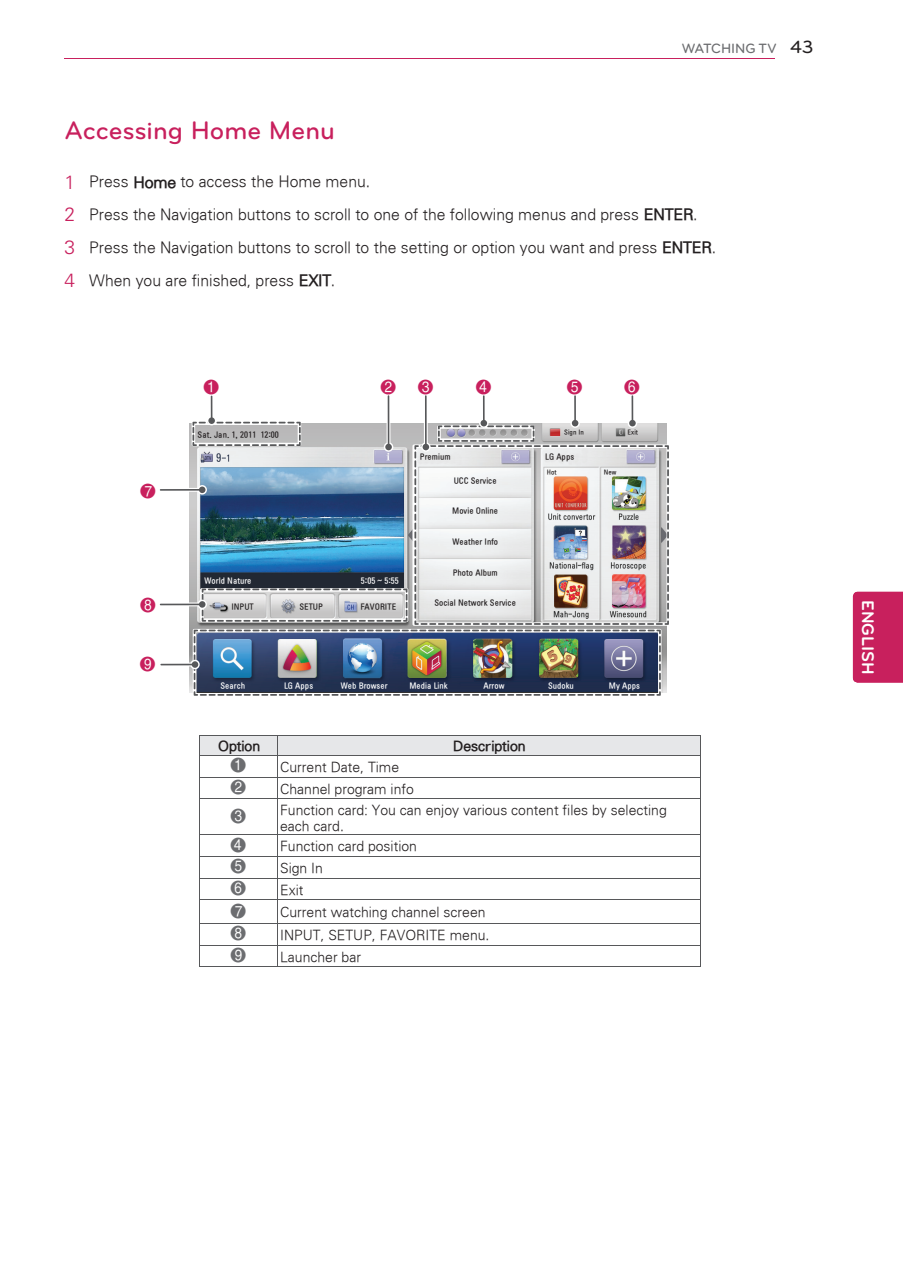
<style>
.page{position:relative;width:903px;height:1275px;background:#fff}
.page>*{position:absolute;margin:0;border:0;box-sizing:border-box;transform-origin:0 0}
.t1{font:500 26.25px "Bryant LG";color:#c8205d}
.t2{font:700 21px "Bryant LG";color:#fff}
.t3{font:19.25px "Bubbles";color:#6c6d70}
.t4{font:19.25px "Bubbles";color:#c8205d}
.t5{font:500 18.38px "Bryant LG";color:#231f20}
.t6{font:700 17.5px "Bryant LG";color:#fff}
.t7{font:300 15.75px/32.7px "Univers";color:#231f20}
.t8{font:300 14px/15.8px "Univers";color:#231f20}
.t9{font:300 14px "Univers";color:#231f20}
.t10{font:500 14px "Bryant LG";color:#6c6d70}
.t11{font:8.75px "LG Display Eng Kor";color:#231f20}
.t12{font:8.75px "LG Display Eng Kor";color:#fff}
.t13{font:7px "LG Display Eng Kor";color:#231f20}
.s1{font-size:19.25px;color:#c8205d}
.s2{font-style:inherit}
</style>
<div class="page">
<svg style="left:199px;top:735px;width:502px;height:63px"></svg>
<hr style="left:199px;top:798px;width:79px;height:1px;background:#57585a">
<hr style="left:199px;top:799px;width:1px;height:35px;background:#57585a">
<hr style="left:278px;top:798px;width:423px;height:1px;background:#57585a">
<hr style="left:277px;top:799px;width:1px;height:35px;background:#57585a">
<hr style="left:700px;top:799px;width:1px;height:35px;background:#57585a">
<hr style="left:278px;top:834px;width:423px;height:1px;background:#57585a">
<hr style="left:278px;top:856px;width:423px;height:1px;background:#57585a">
<hr style="left:278px;top:878px;width:423px;height:1px;background:#57585a">
<hr style="left:199px;top:899px;width:79px;height:1px;background:#57585a">
<hr style="left:278px;top:899px;width:423px;height:1px;background:#57585a">
<svg style="left:199px;top:835px;width:1px;height:131px"></svg>
<svg style="left:277px;top:835px;width:1px;height:131px"></svg>
<svg style="left:700px;top:835px;width:1px;height:131px"></svg>
<hr style="left:199px;top:834px;width:79px;height:1px;background:#57585a">
<hr style="left:199px;top:856px;width:79px;height:1px;background:#57585a">
<hr style="left:199px;top:878px;width:79px;height:1px;background:#57585a">
<hr style="left:199px;top:923px;width:79px;height:1px;background:#57585a">
<hr style="left:199px;top:945px;width:79px;height:1px;background:#57585a">
<hr style="left:199px;top:966px;width:79px;height:1px;background:#57585a">
<hr style="left:278px;top:923px;width:423px;height:1px;background:#57585a">
<hr style="left:278px;top:945px;width:423px;height:1px;background:#57585a">
<hr style="left:278px;top:966px;width:423px;height:1px;background:#57585a">
<hr style="left:483px;top:395px;width:2px;height:29px;background:#57585a">
<hr style="left:574px;top:395px;width:2px;height:29px;background:#57585a">
<hr style="left:631px;top:395px;width:2px;height:29px;background:#57585a">
<hr style="left:388px;top:395px;width:1px;height:53px;background:#57585a">
<hr style="left:425px;top:395px;width:2px;height:53px;background:#57585a">
<hr style="left:160px;top:489px;width:43px;height:2px;background:#57585a">
<svg style="left:157px;top:602px;width:47px;height:4px"></svg>
<hr style="left:160px;top:604px;width:43px;height:1px;background:#57585a">
<img style="left:190px;top:396px;width:479px;height:300px">
<hr style="left:160px;top:664px;width:36px;height:1px;background:#57585a">
<div style="left:192px;top:661px;width:6px;height:7px;background:#57585a;border-radius:50%"></div>
<hr style="left:64px;top:58px;width:711px;height:1px;background:#c8205d">
<div style="left:853px;top:592px;width:50px;height:90px;background:#c8205d"></div>
<p class="t10" style="left:682px;top:40px;width:96px">WATCHING TV</p>
<p class="t5" style="left:790px;top:36px;width:25px">43</p>
<h1 class="t1" style="left:64px;top:114px;width:272px">Accessing Home Menu</h1>
<p class="t7" style="left:64px;top:165px;width:653px"><span class="s1">1</span> Press <span class="s2">Home</span> to access the Home menu.<br><span class="s1">2</span> Press the Navigation buttons to scroll to one of the following menus and press <span class="s2">ENTER</span>.<br><span class="s1">3</span> Press the Navigation buttons to scroll to the setting or option you want and press <span class="s2">ENTER</span>.<br><span class="s1">4</span> When you are finished, press <span class="s2">EXIT</span>.</p>
<p class="t4" style="left:140px;top:480px;width:17px">7</p>
<p class="t4" style="left:140px;top:594px;width:17px">8</p>
<p class="t4" style="left:140px;top:653px;width:17px">9</p>
<p class="t4" style="left:204px;top:376px;width:17px">1</p>
<p class="t11" style="left:198px;top:428px;width:83px">Sat. Jan. 1, 2011 12:00</p>
<p class="t4" style="left:381px;top:376px;width:54px">2 3</p>
<p class="t4" style="left:476px;top:376px;width:17px">4</p>
<p class="t4" style="left:567px;top:376px;width:17px">5</p>
<p class="t4" style="left:625px;top:376px;width:17px">6</p>
<p class="t11" style="left:420px;top:450px;width:32px">Premium</p>
<p class="t13" style="left:564px;top:427px;width:21px">Sign In</p>
<p class="t11" style="left:545px;top:450px;width:31px">LG Apps</p>
<p class="t13" style="left:547px;top:467px;width:11px">Hot</p>
<p class="t13" style="left:604px;top:467px;width:14px">New</p>
<p class="t13" style="left:628px;top:427px;width:12px">Exit</p>
<p class="t12" style="left:205px;top:574px;width:48px">World Nature</p>
<p class="t12" style="left:361px;top:574px;width:39px">5:05 ~ 5:55</p>
<p class="t11" style="left:231px;top:600px;width:24px">INPUT</p>
<p class="t11" style="left:300px;top:600px;width:25px">SETUP</p>
<p class="t11" style="left:360px;top:600px;width:37px">FAVORITE</p>
<p class="t11" style="left:454px;top:474px;width:44px">UCC Service</p>
<p class="t11" style="left:452px;top:504px;width:47px">Movie Online</p>
<p class="t11" style="left:452px;top:535px;width:47px">Weather Info</p>
<p class="t11" style="left:453px;top:566px;width:47px">Photo Album</p>
<p class="t11" style="left:434px;top:596px;width:83px">Social Network Service</p>
<p class="t12" style="left:220px;top:679px;width:26px">Search</p>
<p class="t12" style="left:284px;top:679px;width:31px">LG Apps</p>
<p class="t12" style="left:341px;top:679px;width:48px">Web Browser</p>
<p class="t12" style="left:409px;top:679px;width:40px">Media Link</p>
<p class="t12" style="left:483px;top:679px;width:22px">Arrow</p>
<p class="t12" style="left:548px;top:679px;width:27px">Sudoku</p>
<p class="t12" style="left:609px;top:679px;width:33px">My Apps</p>
<p class="t9" style="left:218px;top:738px;width:44px">Option</p>
<p class="t9" style="left:453px;top:738px;width:74px">Description</p>
<p class="t3" style="left:231px;top:754px;width:17px">1</p>
<p class="t8" style="left:280px;top:759px;width:121px">Current Date, Time</p>
<p class="t3" style="left:231px;top:776px;width:17px">2</p>
<p class="t8" style="left:280px;top:780px;width:135px">Channel program info</p>
<p class="t3" style="left:231px;top:805px;width:17px">3</p>
<p class="t8" style="left:280px;top:801px;width:388px">Function card: You can enjoy various content files by selecting each card.</p>
<p class="t3" style="left:231px;top:834px;width:17px">4</p>
<p class="t8" style="left:280px;top:838px;width:138px">Function card position</p>
<p class="t3" style="left:231px;top:856px;width:17px">5</p>
<p class="t8" style="left:280px;top:860px;width:44px">Sign In</p>
<p class="t3" style="left:231px;top:877px;width:17px">6</p>
<p class="t8" style="left:280px;top:882px;width:25px">Exit</p>
<p class="t3" style="left:231px;top:900px;width:17px">7</p>
<p class="t8" style="left:280px;top:904px;width:207px">Current watching channel screen</p>
<p class="t3" style="left:231px;top:922px;width:17px">8</p>
<p class="t8" style="left:280px;top:927px;width:211px">INPUT, SETUP, FAVORITE menu.</p>
<p class="t3" style="left:231px;top:944px;width:17px">9</p>
<p class="t8" style="left:280px;top:948px;width:82px">Launcher bar</p>
<p class="t6" style="left:879px;top:600px;width:76px;rotate:90deg">ENGLISH</p>
<h2 class="t2" style="left:883px;top:616px;width:44px;rotate:90deg">ENG</h2>
</div>
